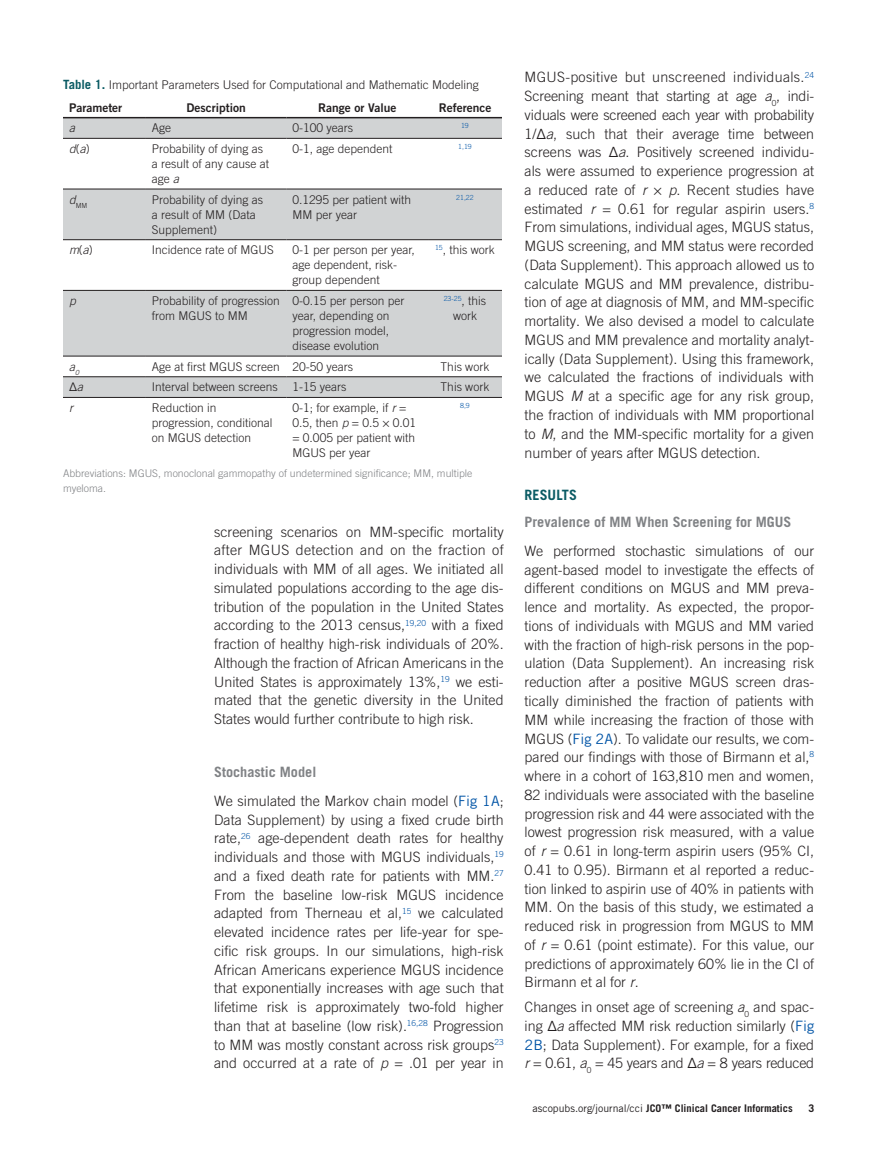
<style>
.page{position:relative;width:877px;height:1175px;background:#fff}
.page>*{position:absolute;margin:0;border:0;box-sizing:border-box;transform-origin:0 0}
.t1{font:300 14.25px/18.8px "Trade Gothic LT Pro";color:#231f20;text-align:justify}
.t2{font:700 14.25px "Trade Gothic LT Pro";color:#808285}
.t3{font:700 14.25px "Trade Gothic LT Pro";color:#0b5b64}
.t4{font:300 12px/15px "Trade Gothic LT Pro";color:#231f20}
.t5{font:12px "Trade Gothic LT Pro Bd 2";color:#231f20}
.t6{font:italic 300 12px "Trade Gothic LT Pro";color:#231f20}
.t7{font:300 10.5px/15px "Trade Gothic LT Pro";color:#808285}
.t8{font:700 10.5px "Trade Gothic LT Pro";color:#231f20}
.t9{font:300 7.05px "Trade Gothic LT Pro";color:#0054a6}
.t10{font:300 7.05px "Trade Gothic LT Pro";color:#231f20}
.s1{font-weight:700;font-size:12.75px;color:#0b5b64}
.s2{font-style:normal}
.s3{font-style:italic}
.s4{font-size:12px;color:#231f20}
.s5{font-weight:700;color:#808285}
.s6{font-weight:400;color:#0054a6}
.s7{font-weight:400}
</style>
<div class="page">
<svg style="left:63px;top:118px;width:439px;height:279px;fill:#d1d3d4"></svg>
<hr style="left:63px;top:117px;width:83px;height:1px;background:#231f20">
<hr style="left:146px;top:117px;width:140px;height:1px;background:#231f20">
<hr style="left:286px;top:117px;width:142px;height:1px;background:#231f20">
<hr style="left:428px;top:117px;width:74px;height:1px;background:#231f20">
<hr style="left:63px;top:138px;width:83px;height:1px;background:#231f20">
<hr style="left:146px;top:138px;width:140px;height:1px;background:#231f20">
<hr style="left:286px;top:138px;width:142px;height:1px;background:#231f20">
<hr style="left:428px;top:138px;width:74px;height:1px;background:#231f20">
<hr style="left:63px;top:189px;width:83px;height:1px;background:#231f20">
<hr style="left:146px;top:189px;width:140px;height:1px;background:#231f20">
<hr style="left:286px;top:189px;width:142px;height:1px;background:#231f20">
<hr style="left:428px;top:189px;width:74px;height:1px;background:#231f20">
<hr style="left:63px;top:239px;width:83px;height:1px;background:#231f20">
<hr style="left:146px;top:239px;width:140px;height:1px;background:#231f20">
<hr style="left:286px;top:239px;width:142px;height:1px;background:#231f20">
<hr style="left:428px;top:239px;width:74px;height:1px;background:#231f20">
<hr style="left:63px;top:290px;width:83px;height:1px;background:#231f20">
<hr style="left:146px;top:290px;width:140px;height:1px;background:#231f20">
<hr style="left:286px;top:290px;width:142px;height:1px;background:#231f20">
<hr style="left:428px;top:290px;width:74px;height:1px;background:#231f20">
<hr style="left:63px;top:356px;width:83px;height:1px;background:#231f20">
<hr style="left:146px;top:356px;width:140px;height:1px;background:#231f20">
<hr style="left:286px;top:356px;width:142px;height:1px;background:#231f20">
<hr style="left:428px;top:356px;width:74px;height:1px;background:#231f20">
<hr style="left:63px;top:376px;width:83px;height:1px;background:#231f20">
<hr style="left:146px;top:376px;width:140px;height:1px;background:#231f20">
<hr style="left:286px;top:376px;width:142px;height:1px;background:#231f20">
<hr style="left:428px;top:376px;width:74px;height:1px;background:#231f20">
<hr style="left:63px;top:397px;width:83px;height:1px;background:#231f20">
<hr style="left:146px;top:397px;width:140px;height:1px;background:#231f20">
<hr style="left:286px;top:397px;width:142px;height:1px;background:#231f20">
<hr style="left:428px;top:397px;width:74px;height:1px;background:#231f20">
<p class="t4" style="left:63px;top:78px;width:417px"><span class="s1">Table 1.</span> Important Parameters Used for Computational and Mathematic Modeling</p>
<p class="t5" style="left:69px;top:100px;width:55px">Parameter</p>
<p class="t5" style="left:187px;top:100px;width:61px">Description</p>
<p class="t5" style="left:318px;top:100px;width:80px">Range or Value</p>
<p class="t5" style="left:439px;top:100px;width:54px">Reference</p>
<p class="t6" style="left:69px;top:121px;width:7px">a</p>
<p class="t4" style="left:152px;top:120px;width:21px">Age</p>
<p class="t4" style="left:292px;top:120px;width:62px">0-100 years</p>
<p class="t9" style="left:461px;top:122px;width:9px">19</p>
<p class="t6" style="left:69px;top:142px;width:22px">d<span class="s2">(</span>a<span class="s2">)</span></p>
<p class="t4" style="left:152px;top:141px;width:119px">Probability of dying as a result of any cause at age <span class="s3">a</span></p>
<p class="t4" style="left:292px;top:141px;width:102px">0-1, age dependent</p>
<p class="t9" style="left:458px;top:142px;width:15px">1,19</p>
<p class="t10" style="left:69px;top:201px;width:20px"><sup>d</sup>MM</p>
<p class="t4" style="left:152px;top:192px;width:113px">Probability of dying as a result of MM (Data<br>Supplement)</p>
<p class="t4" style="left:292px;top:192px;width:120px">0.1295 per patient with<br>MM per year</p>
<p class="t9" style="left:456px;top:193px;width:19px">21,22</p>
<p class="t6" style="left:69px;top:243px;width:25px">m<span class="s2">(</span>a<span class="s2">)</span></p>
<p class="t4" style="left:152px;top:242px;width:124px">Incidence rate of MGUS</p>
<p class="t4" style="left:292px;top:242px;width:124px">0-1 per person per year, age dependent, risk&shy;group dependent</p>
<p class="t4" style="left:435px;top:242px;width:61px"><sup>15</sup>, this work</p>
<p class="t6" style="left:69px;top:294px;width:8px">p</p>
<p class="t4" style="left:152px;top:293px;width:129px">Probability of progression from MGUS to MM</p>
<p class="t4" style="left:292px;top:293px;width:114px">0-0.15 per person per year, depending on progression model, disease evolution</p>
<p class="t9" style="left:444px;top:294px;width:44px">23-25<span class="s4">, this</span></p>
<p class="t4" style="left:453px;top:308px;width:25px">work</p>
<p class="t6" style="left:69px;top:359px;width:11px">a<sub>0</sub></p>
<p class="t4" style="left:152px;top:359px;width:203px">Age at first MGUS screen 20-50 years</p>
<p class="t4" style="left:441px;top:359px;width:50px">This work</p>
<p class="t4" style="left:69px;top:379px;width:16px">Δ<span class="s3">a</span></p>
<p class="t4" style="left:152px;top:379px;width:196px">Interval between screens 1-15 years</p>
<p class="t4" style="left:441px;top:379px;width:50px">This work</p>
<p class="t6" style="left:69px;top:401px;width:5px">r</p>
<p class="t4" style="left:152px;top:400px;width:122px">Reduction in progression, conditional on MGUS detection</p>
<p class="t4" style="left:292px;top:400px;width:125px">0-1; for example, if <span class="s3">r</span> =<br>0.5, then <span class="s3">p</span> = 0.5 × 0.01 = 0.005 per patient with<br>MGUS per year</p>
<p class="t9" style="left:460px;top:401px;width:11px">8,9</p>
<p class="t7" style="left:63px;top:465px;width:411px">Abbreviations: MGUS, monoclonal gammopathy of undetermined significance; MM, multiple myeloma.</p>
<p class="t1" style="left:214px;top:522px;width:291px">screening scenarios on MM-specific mortality after MGUS detection and on the fraction of individuals with MM of all ages. We initiated all simulated populations according to the age dis&shy;tribution of the population in the United States according to the 2013 census,<sup>19,20</sup> with a fixed fraction of healthy high-risk individuals of 20%.<br>Although the fraction of African Americans in the United States is approximately 13%,<sup>19</sup> we esti&shy;mated that the genetic diversity in the United States would further contribute to high risk.</p>
<p class="t1" style="left:214px;top:758px;width:291px;line-height:28.5px"><span class="s5">Stochastic Model<br></span>We simulated the Markov chain model (<span class="s6">Fig 1A</span>;</p>
<p class="t1" style="left:214px;top:810px;width:291px">Data Supplement) by using a fixed crude birth rate,<sup>26</sup> age-dependent death rates for healthy individuals and those with MGUS individuals,<sup>19 </sup>and a fixed death rate for patients with MM.<sup>27<br></sup>From the baseline low-risk MGUS incidence adapted from Therneau et al,<sup>15</sup> we calculated elevated incidence rates per life-year for spe&shy;cific risk groups. In our simulations, high-risk African Americans experience MGUS incidence that exponentially increases with age such that lifetime risk is approximately two-fold higher than that at baseline (low risk).<sup>16,28</sup> Progression to MM was mostly constant across risk groups<sup>23 </sup>and occurred at a rate of <span class="s3">p</span> = .01 per year in</p>
<p class="t1" style="left:525px;top:68px;width:291px">MGUS-positive but unscreened individuals.<sup>24<br></sup>Screening meant that starting at age <span class="s3">a</span><sub>0</sub>, indi&shy;viduals were screened each year with probability 1/Δ<span class="s3">a</span>, such that their average time between screens was Δ<span class="s3">a</span>. Positively screened individu&shy;als were assumed to experience progression at a reduced rate of <span class="s3">r</span> × <span class="s3">p</span>. Recent studies have estimated <span class="s3">r</span> = 0.61 for regular aspirin users.<sup>8<br></sup>From simulations, individual ages, MGUS status, MGUS screening, and MM status were recorded (Data Supplement). This approach allowed us to calculate MGUS and MM prevalence, distribu&shy;tion of age at diagnosis of MM, and MM-specific mortality. We also devised a model to calculate MGUS and MM prevalence and mortality analyt&shy;ically (Data Supplement). Using this framework, we calculated the fractions of individuals with MGUS <span class="s3">M</span> at a specific age for any risk group, the fraction of individuals with MM proportional to <span class="s3">M</span>, and the MM-specific mortality for a given number of years after MGUS detection.</p>
<p class="t3" style="left:525px;top:486px;width:54px">RESULTS</p>
<p class="t2" style="left:525px;top:513px;width:268px">Prevalence of MM When Screening for MGUS</p>
<p class="t1" style="left:525px;top:541px;width:291px">We performed stochastic simulations of our agent-based model to investigate the effects of different conditions on MGUS and MM preva&shy;lence and mortality. As expected, the propor&shy;tions of individuals with MGUS and MM varied with the fraction of high-risk persons in the pop&shy;ulation (Data Supplement). An increasing risk reduction after a positive MGUS screen dras&shy;tically diminished the fraction of patients with MM while increasing the fraction of those with MGUS (<span class="s6">Fig 2A</span>). To validate our results, we com&shy;pared our findings with those of Birmann et al,<sup>8 </sup>where in a cohort of 163,810 men and women, 82 individuals were associated with the baseline progression risk and 44 were associated with the lowest progression risk measured, with a value of <span class="s3">r</span> = 0.61 in long-term aspirin users (95% CI, 0.41 to 0.95). Birmann et al reported a reduc&shy;tion linked to aspirin use of 40% in patients with MM. On the basis of this study, we estimated a reduced risk in progression from MGUS to MM of <span class="s3">r</span> = 0.61 (point estimate). For this value, our predictions of approximately 60% lie in the CI of Birmann et al for <span class="s3">r</span>.</p>
<p class="t1" style="left:525px;top:997px;width:291px">Changes in onset age of screening <span class="s3">a</span><sub>0</sub> and spac&shy;ing Δ<span class="s3">a</span> affected MM risk reduction similarly (<span class="s6">Fig 2B</span>; Data Supplement). For example, for a fixed <span class="s3">r</span> = 0.61, <span class="s3">a</span><sub>0</sub> = 45 years and Δ<span class="s3">a</span> = 8 years reduced</p>
<p class="t8" style="left:532px;top:1101px;width:262px"><span class="s7">ascopubs.org/journal/cci</span> JCO™ Clinical Cancer Informatics</p>
<p class="t8" style="left:808px;top:1101px;width:7px">3</p>
</div>
